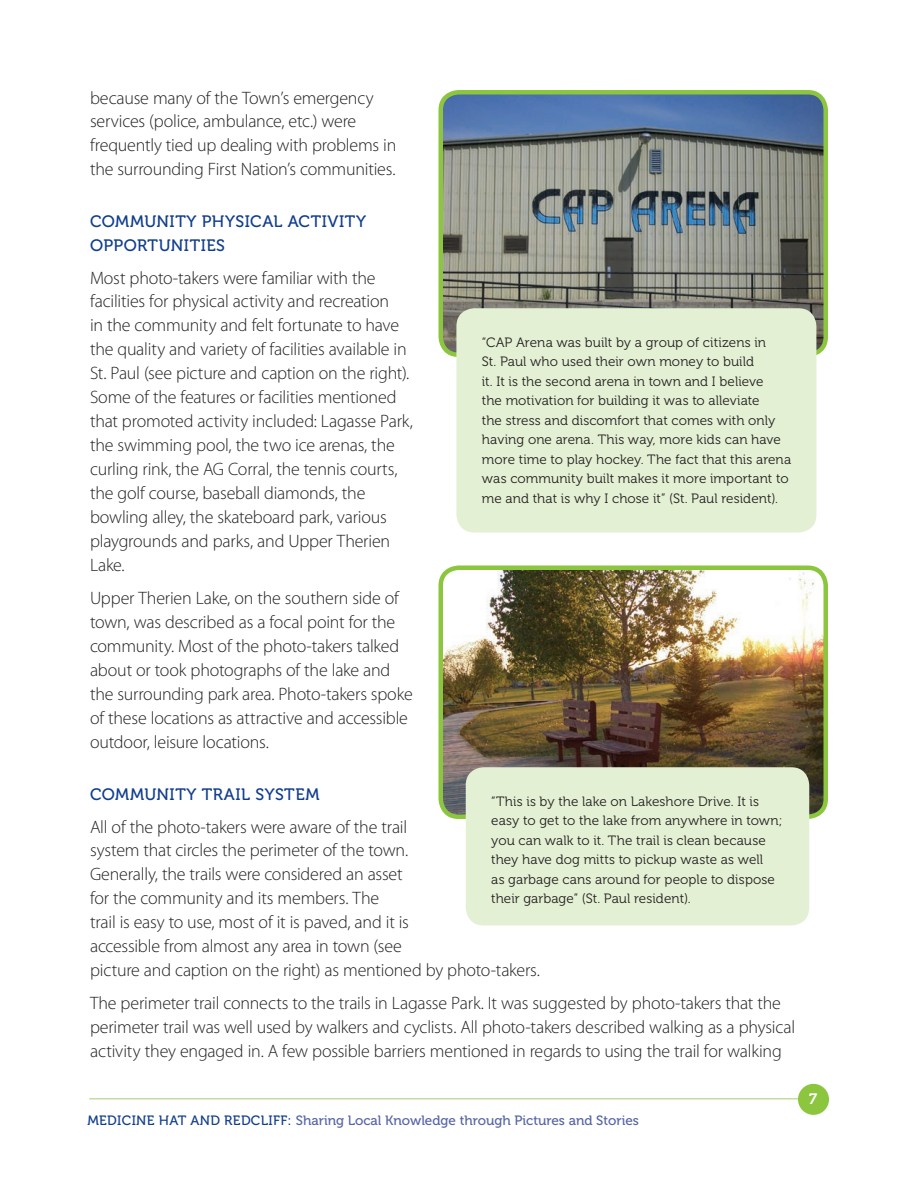
<style>
.page{position:relative;width:918px;height:1188px;background:#fff}
.page>*{position:absolute;margin:0;border:0;box-sizing:border-box;transform-origin:0 0}
.t1{font:300 18px/24px "Myriad Pro";letter-spacing:-.01em;color:#231f20}
.t2{font:16.5px/24px "Museo 500";letter-spacing:.035em;color:#103d8c}
.t3{font:13.5px/19.5px "Museo 300";letter-spacing:.005em;color:#231f20}
.t4{font:13.5px "Museo 500";color:#5564a6}
.t5{font:13.5px "Museo 500";letter-spacing:.025em;color:#103d8c}
.s1{color:#103d8c}
</style>
<div class="page">
<hr style="left:89px;top:1098px;width:733px;height:2px;background:#c4df9b">
<div style="left:798px;top:1084px;width:31px;height:31px;background:#8bc63e;border-radius:50%"></div>
<img style="left:441px;top:92px;width:385px;height:263px;border-radius:18px">
<div style="left:438px;top:90px;width:390px;height:267px;border:4px solid #8bc63e;border-radius:18px"></div>
<div style="left:456px;top:308px;width:360px;height:224px;background:#e4f0d4;border-radius:18px"></div>
<img style="left:441px;top:568px;width:385px;height:249px;border-radius:18px">
<div style="left:438px;top:566px;width:390px;height:253px;border:4px solid #8bc63e;border-radius:18px"></div>
<div style="left:466px;top:767px;width:343px;height:159px;background:#e4f0d4;border-radius:18px"></div>
<p class="t1" style="left:90px;top:85px;width:308px">because many of the Town’s emergency services (police, ambulance, etc.) were frequently tied up dealing with problems in the surrounding First Nation’s communities.</p>
<p class="t2" style="left:90px;top:209px;width:278px">COMMUNITY PHYSICAL ACTIVITY<br>OPP</p>
<p class="t2" style="left:124px;top:233px;width:102px">ORTUNITIES</p>
<p class="t1" style="left:90px;top:265px;width:324px">Most photo-takers were familiar with the facilities for physical activity and recreation<br>in the community and felt fortunate to have the quality and variety of facilities available in St. Paul (see picture and caption on the right).<br>Some of the features or facilities mentioned that promoted activity included: Lagasse Park, the swimming pool, the two ice arenas, the curling rink, the AG Corral, the tennis courts, the golf course, baseball diamonds, the bowling alley, the skateboard park, various playgrounds and parks, and Upper Therien Lake.</p>
<p class="t1" style="left:90px;top:586px;width:324px">Upper Therien Lake, on the southern side of town, was described as a focal point for the community. Most of the photo-takers talked about or took photographs of the lake and the surrounding park area. Photo-takers spoke of these locations as attractive and accessible outdoor, leisure locations.</p>
<p class="t2" style="left:90px;top:782px;width:231px">COMMUNITY TRAIL SYSTEM</p>
<p class="t1" style="left:90px;top:814px;width:452px">All of the photo-takers were aware of the trail<br>system that circles the perimeter of the town.<br>Generally, the trails were considered an asset<br>for the community and its members. The<br>trail is easy to use, most of it is paved, and it is<br>accessible from almost any area in town (see<br>picture and caption on the right) as mentioned by photo-takers.</p>
<p class="t1" style="left:90px;top:991px;width:707px">The perimeter trail connects to the trails in Lagasse Park. It was suggested by photo-takers that the perimeter trail was well used by walkers and cyclists. All photo-takers described walking as a physical activity they engaged in. A few possible barriers mentioned in regards to using the trail for walking</p>
<p class="t3" style="left:482px;top:333px;width:311px">“CAP Arena was built by a group of citizens in<br>St. Paul who used their own money to build<br>it. It is the second arena in town and I believe<br>the motivation for building it was to alleviate<br>the stress and discomfort that comes with only having one arena. This way, more kids can have more time to play hockey. The fact that this arena was community built makes it more important to me and that is why I chose it” (St. Paul resident).</p>
<p class="t3" style="left:491px;top:792px;width:293px">“This is by the lake on Lakeshore Drive. It is easy to get to the lake from anywhere in town; you can walk to it. The trail is clean because they have dog mitts to pickup waste as well<br>as garbage cans around for people to dispose their garbage” (St. Paul resident).</p>
<p class="t5" style="left:87px;top:1113px;width:114px">MEDICINE HAT AND</p>
<p class="t5" style="left:224px;top:1113px;width:19px">REDC</p>
<p class="t4" style="left:261px;top:1113px;width:380px"><span class="s1">LIFF:</span> SHARING LOCAL KNOWLEDGE THROUGH PICTURES AND STORIES</p>
</div>
